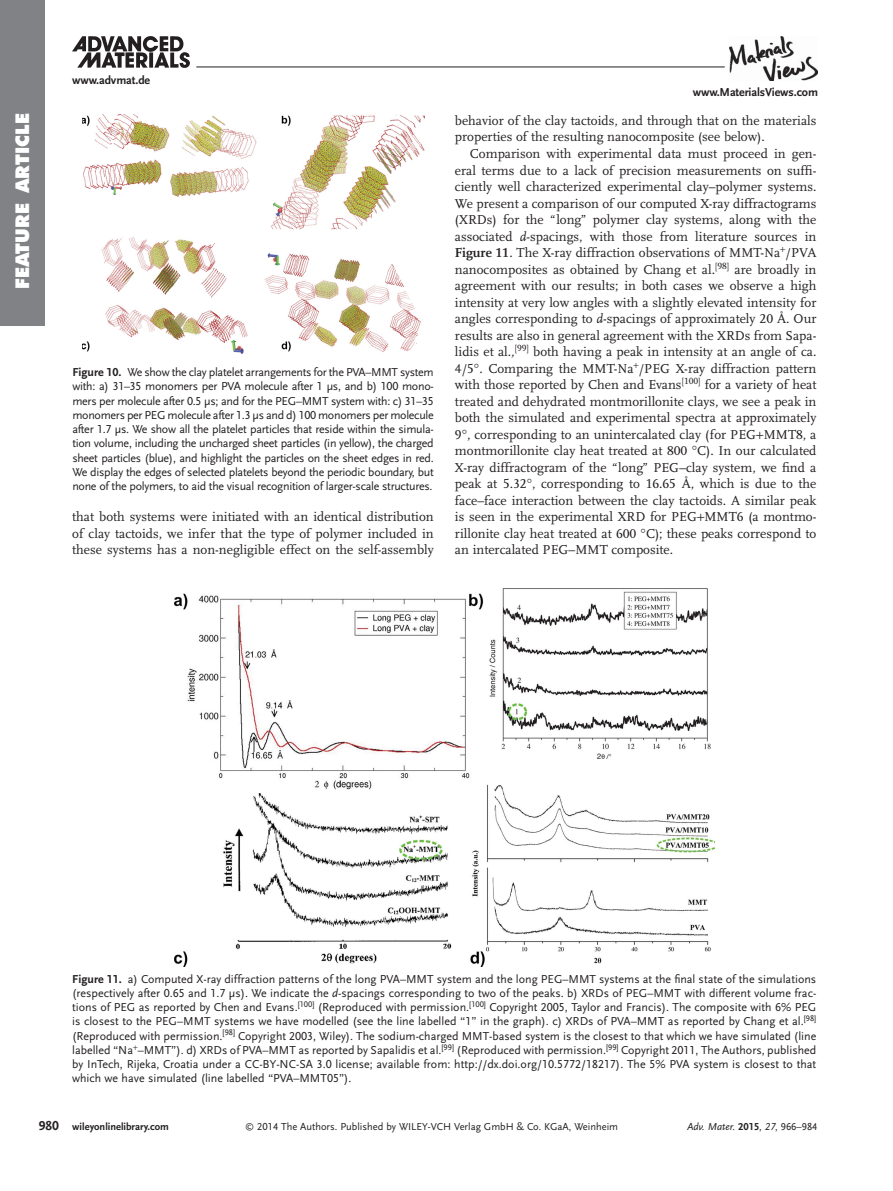
<style>
.page{position:relative;width:893px;height:1191px;background:#fff}
.page>*{position:absolute;margin:0;border:0;box-sizing:border-box;transform-origin:0 0}
.t1{font:800 18px "Futura";letter-spacing:.005em;color:#fff}
.t2{font:13.5px/16.5px "Scala LF";color:#231f20;text-align:justify}
.t3{font:12px/14.2px "Scala Sans LF";letter-spacing:-.025em;color:#231f20;text-align:justify}
.t4{font:700 12px "Scala Sans LF";letter-spacing:-.01em;color:#231f20}
.t5{font:10.5px "Scala Sans LF";color:#231f20}
.t6{font:700 10.5px "Scala Sans LF";color:#231f20}
.t7{font:italic 10.5px "Scala Sans LF";color:#231f20}
.s1{font-weight:700}
.s2{font-style:italic}
.s3{font-size:13.5px}
.s4{font-size:9px}
.s5{font-weight:700;font-style:normal}
.s6{font-style:normal}
</style>
<div class="page">
<img style="left:72px;top:36px;width:117px;height:32px">
<img style="left:729px;top:36px;width:88px;height:45px">
<hr style="left:196px;top:67px;width:529px;height:1px;background:#231f20">
<div style="left:0;top:0;width:44px;height:325px;background:#808285"></div>
<img style="left:82px;top:115px;width:342px;height:238px">
<img style="left:174px;top:588px;width:540px;height:378px">
<h1 class="t1" style="left:15px;top:289px;width:178px;rotate:-90deg">FEATURE ARTICLE</h1>
<p class="t4" style="left:72px;top:74px;width:79px">www.advmat.de</p>
<p class="t3" style="left:72px;top:366px;width:363px"><span class="s1">Figure 10.</span> We show the clay platelet arrangements for the PVA–MMT system with: a) 31–35 monomers per PVA molecule after 1 µs, and b) 100 mono&shy;mers per molecule after 0.5 µs; and for the PEG–MMT system with: c) 31–35 monomers per PEG molecule after 1.3 µs and d) 100 monomers per molecule after 1.7 µs. We show all the platelet particles that reside within the simula&shy;tion volume, including the uncharged sheet particles (in yellow), the charged sheet particles (blue), and highlight the particles on the sheet edges in red.<br>We display the edges of selected platelets beyond the periodic boundary, but none of the polymers, to aid the visual recognition of larger-scale structures.</p>
<p class="t2" style="left:72px;top:509px;width:363px">that both systems were initiated with an identical distribution of clay tactoids, we infer that the type of polymer included in these systems has a non-negligible effect on the self-assembly</p>
<p class="t4" style="left:693px;top:87px;width:127px">www.MaterialsViews.com</p>
<p class="t2" style="left:455px;top:113px;width:363px">behavior of the clay tactoids, and through that on the materials properties of the resulting nanocomposite (see below).</p>
<p class="t2" style="left:455px;top:146px;width:363px;text-indent:15px">Comparison with experimental data must proceed in gen&shy;eral terms due to a lack of precision measurements on suffi&shy;ciently well characterized experimental clay–polymer systems.<br>We present a comparison of our computed X-ray diffractograms (XRDs) for the “long” polymer clay systems, along with the associated <span class="s2">d</span> -spacings, with those from literature sources in <span class="s1">Figure 11</span> . The X-ray diffraction observations of MMT-Na /PVA nanocomposites as obtained by Chang et al. <sup>[</sup> <sup>98</sup> <sup>]</sup> are broadly in agreement with our results; in both cases we observe a high intensity at very low angles with a slightly elevated intensity for angles corresponding to <span class="s2">d</span> -spacings of approximately 20 Å. Our results are also in general agreement with the XRDs from Sapa&shy;lidis et al. <span class="s2">,</span><sup>[</sup> <sup>99</sup> <sup>]</sup> both having a peak in intensity at an angle of ca.<br>4/5 . Comparing the MMT-Na /PEG X-ray diffraction pattern with those reported by Chen and Evans <sup>[</sup> <sup>100</sup> <sup>]</sup> for a variety of heat treated and dehydrated montmorillonite clays, we see a peak in both the simulated and experimental spectra at approximately 9 , corresponding to an unintercalated clay (for PEG MMT8, a montmorillonite clay heat treated at 800 C). In our calculated X-ray diffractogram of the “long” PEG–clay system, we find a peak at 5.32 , corresponding to 16.65 Å, which is due to the face–face interaction between the clay tactoids. A similar peak is seen in the experimental XRD for PEG MMT6 (a montmo&shy;rillonite clay heat treated at 600 C); these peaks correspond to an intercalated PEG–MMT composite.</p>
<p class="t3" style="left:72px;top:972px;width:746px"><span class="s1">Figure 11.</span> a) Computed X-ray diffraction patterns of the long PVA–MMT system and the long PEG–MMT systems at the final state of the simulations (respectively after 0.65 and 1.7 µs). We indicate the <span class="s2">d</span> -spacings corresponding to two of the peaks. b) XRDs of PEG–MMT with different volume frac&shy;tions of PEG as reported by Chen and Evans. <sup>[</sup> <sup>100</sup> <sup>]</sup> (Reproduced with permission. <sup>[</sup> <sup>100</sup> <sup>]</sup> Copyright 2005, Taylor and Francis). The composite with 6% PEG is closest to the PEG–MMT systems we have modelled (see the line labelled “1” in the graph). c) XRDs of PVA–MMT as reported by Chang et al. <sup>[</sup> <sup>98</sup> <sup>] </sup>(Reproduced with permission. <sup>[</sup> <sup>98</sup> <sup>]</sup> Copyright 2003, Wiley). The sodium-charged MMT-based system is the closest to that which we have simulated (line labelled “Na –MMT”). d) XRDs of PVA–MMT as reported by Sapalidis et al. <sup>[</sup> <sup>99</sup> <sup>]</sup> (Reproduced with permission. <sup>[</sup> <sup>99</sup> <sup>]</sup> Copyright 2011, The Authors, published by InTech, Rijeka, Croatia under a CC-BY-NC-SA 3.0 license; available from: http://dx.doi.org/10.5772/18217). The 5% PVA system is closest to that which we have simulated (line labelled “PVA–MMT05”).</p>
<p class="t6" style="left:39px;top:1122px;width:132px"><span class="s3">980</span> wileyonlinelibrary.com</p>
<p class="t5" style="left:245px;top:1122px;width:374px"><span class="s4">©</span> 2014 The Authors. Published by WILEY-VCH Verlag GmbH &amp; Co. KGaA, Weinheim</p>
<p class="t7" style="left:687px;top:1122px;width:132px">Adv. Mater. <span class="s5">2015</span><span class="s6">,</span> 27<span class="s6">, 966–984</span></p>
</div>
